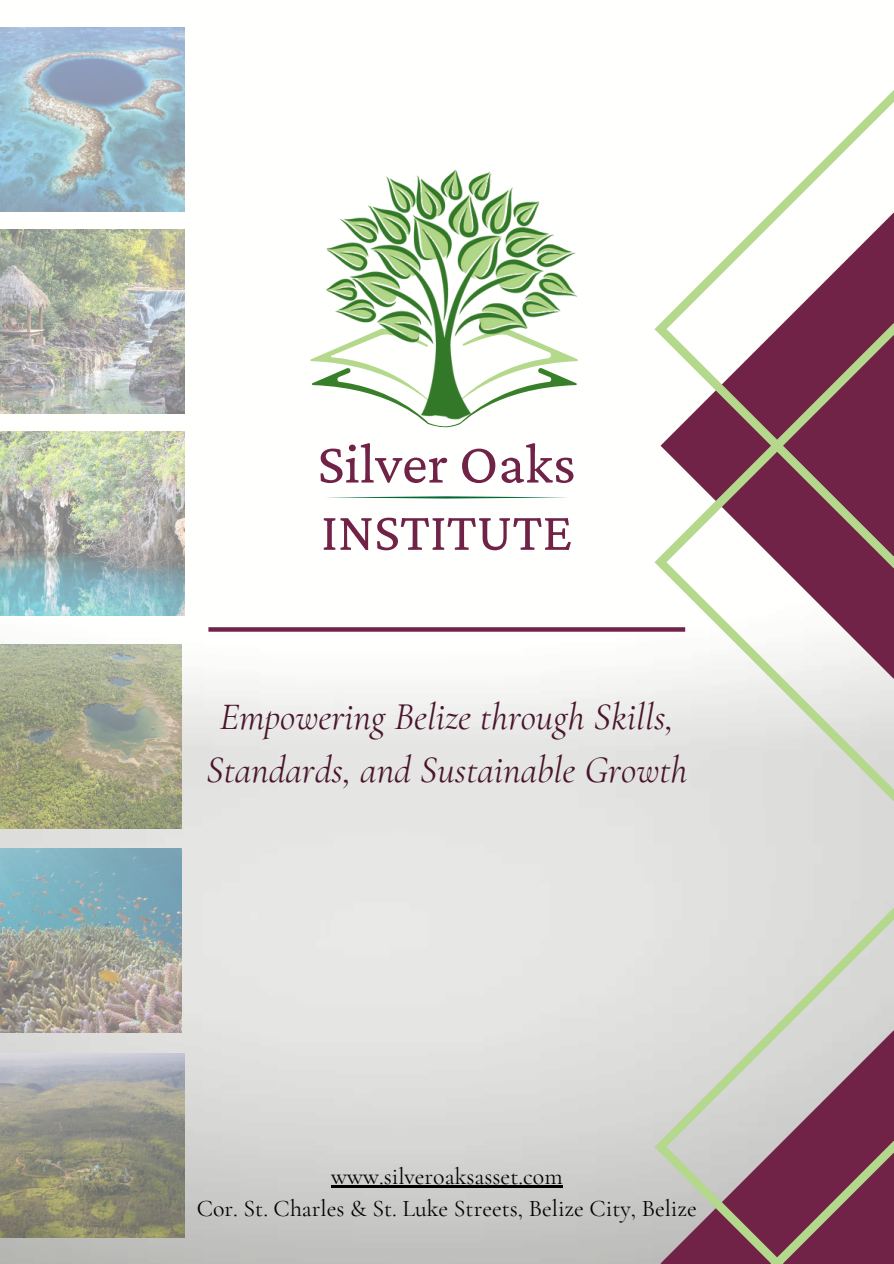
<style>
.page{position:relative;width:894px;height:1264px;background:#fff}
.page>*{position:absolute;margin:0;border:0;box-sizing:border-box;transform-origin:0 0}
.t1{font:58.2px "Crimson Pro";color:#702347}
.t2{font:55.2px "Crimson Pro";color:#702347}
.t3{font:italic 37.8px/52.8px "Cormorant Garamond";color:#49152d;text-align:center}
.t4{font:23.85px "Cormorant Garamond";color:#010101}
</style>
<div class="page">
<img style="left:0;top:27px;width:893px;height:1236px">
<svg style="left:654px;top:90px;width:239px;height:711px"></svg>
<svg style="left:208px;top:627px;width:477px;height:4px;fill:#702347"></svg>
<svg style="left:654px;top:907px;width:239px;height:356px"></svg>
<svg style="left:310px;top:328px;width:7px;height:100px"></svg>
<img style="left:317px;top:159px;width:264px;height:270px">
<svg style="left:324px;top:496px;width:245px;height:2px"></svg>
<img style="left:0;top:28px;width:184px;height:184px">
<img style="left:0;top:230px;width:184px;height:184px">
<img style="left:0;top:432px;width:184px;height:184px">
<img style="left:0;top:644px;width:181px;height:184px">
<img style="left:0;top:848px;width:181px;height:184px">
<img style="left:0;top:1053px;width:184px;height:184px">
<hr style="left:331px;top:1185px;width:231px;height:2px;background:#010101">
<p class="t1" style="left:317px;top:430px;width:260px">Silver Oaks</p>
<h2 class="t2" style="left:321px;top:500px;width:252px">INSTITUTE</h2>
<p class="t3" style="left:206px;top:690px;width:482px">Empowering Belize through Skills,<br>Standards, and Sustainable Growth</p>
<p class="t4" style="left:331px;top:1161px;width:233px">www.silveroaksasset.com</p>
<h1 class="t4" style="left:197px;top:1194px;width:501px">Cor. St. Charles &amp; St. Luke Streets, Belize City, Belize</h1>
</div>
